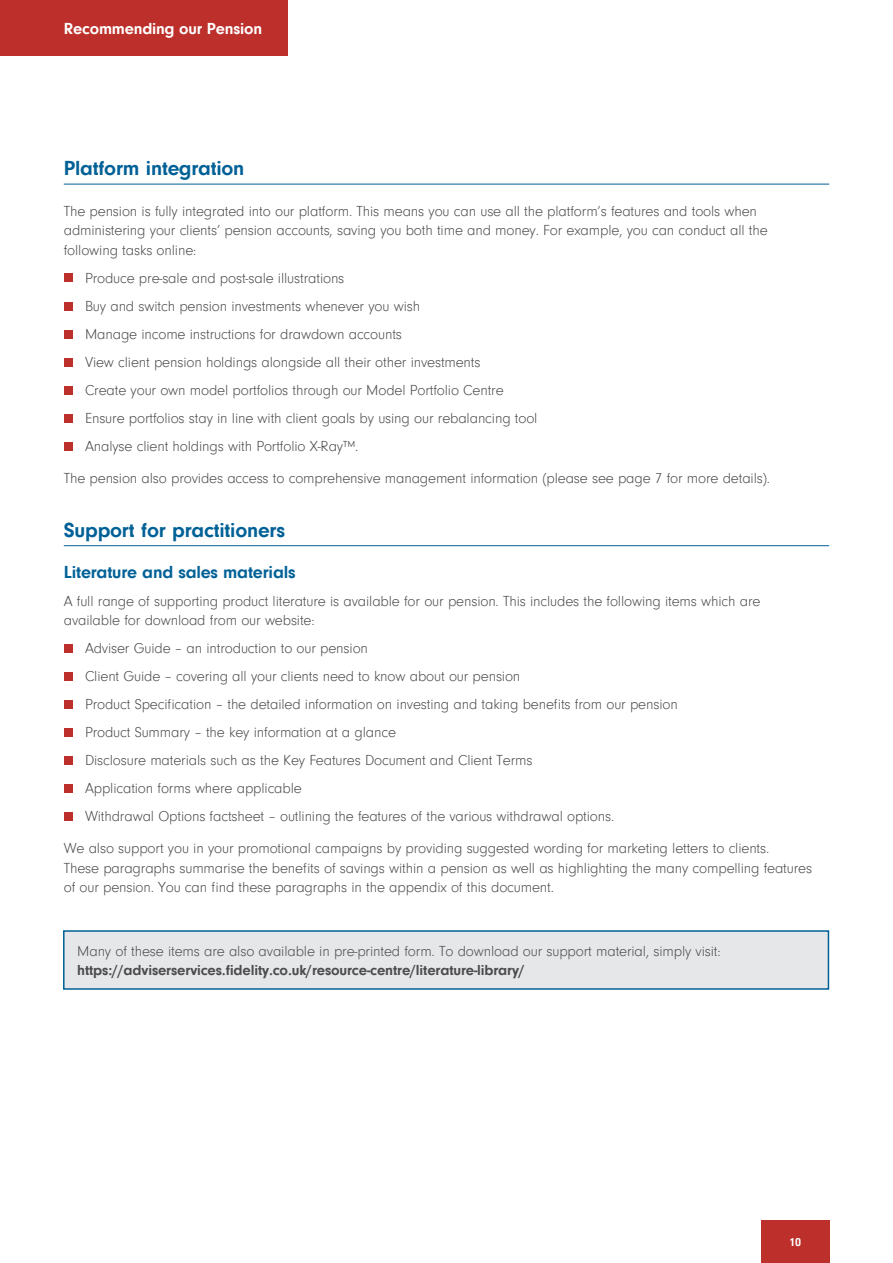
<style>
.page{position:relative;width:893px;height:1263px;background:#fff}
.page>*{position:absolute;margin:0;border:0;box-sizing:border-box;transform-origin:0 0}
.t1{font:700 21px "Neuzeit Gro T";letter-spacing:-.01em;color:#006197}
.t2{font:700 18px "Neuzeit Gro T";letter-spacing:-.01em;color:#006197}
.t3{font:700 16.5px "Neuzeit Gro T";letter-spacing:-.01em;color:#fff}
.t4{font:15px/28px "Neuzeit Gro T Ligh";letter-spacing:-.01em;color:#4c4c4e}
.t5{font:700 15px "Neuzeit Gro T";letter-spacing:-.01em;color:#4c4c4e}
.t6{font:700 12px "Neuzeit Gro T";color:#fff}
</style>
<div class="page">
<div style="left:761px;top:1220px;width:68px;height:43px;background:#bd2f2a"></div>
<div style="left:0;top:0;width:288px;height:55px;background:#bd2f2a"></div>
<hr style="left:64px;top:184px;width:765px;height:1px;background:#006197">
<hr style="left:64px;top:545px;width:765px;height:1px;background:#006197">
<div style="left:64px;top:274px;width:8px;height:8px;background:#bd2f2a"></div>
<div style="left:64px;top:302px;width:8px;height:8px;background:#bd2f2a"></div>
<div style="left:64px;top:330px;width:8px;height:8px;background:#bd2f2a"></div>
<div style="left:64px;top:358px;width:8px;height:8px;background:#bd2f2a"></div>
<div style="left:64px;top:386px;width:8px;height:8px;background:#bd2f2a"></div>
<div style="left:64px;top:414px;width:8px;height:8px;background:#bd2f2a"></div>
<div style="left:64px;top:442px;width:8px;height:8px;background:#bd2f2a"></div>
<div style="left:64px;top:644px;width:8px;height:8px;background:#bd2f2a"></div>
<div style="left:64px;top:672px;width:8px;height:8px;background:#bd2f2a"></div>
<div style="left:64px;top:700px;width:8px;height:8px;background:#bd2f2a"></div>
<div style="left:64px;top:728px;width:8px;height:8px;background:#bd2f2a"></div>
<div style="left:64px;top:756px;width:8px;height:8px;background:#bd2f2a"></div>
<div style="left:64px;top:784px;width:8px;height:8px;background:#bd2f2a"></div>
<div style="left:64px;top:812px;width:8px;height:8px;background:#bd2f2a"></div>
<div style="left:64px;top:931px;width:764px;height:58px;background:#e6e7e8"></div>
<div style="left:63px;top:930px;width:766px;height:60px;border:2px solid #006197"></div>
<p class="t3" style="left:64px;top:20px;width:200px">Recommending our Pension</p>
<h1 class="t1" style="left:64px;top:157px;width:182px">Platform integration</h1>
<p class="t4" style="left:64px;top:202px;width:705px;line-height:19.5px">The pension is fully integrated into our platform. This means you can use all the platform’s features and tools when administering your clients’ pension accounts, saving you both time and money. For example, you can conduct all the following tasks online:</p>
<p class="t4" style="left:85px;top:264px;width:454px">Produce pre-sale and post-sale illustrations<br>Buy and switch pension investments whenever you wish<br>Manage income instructions for drawdown accounts<br>View client pension holdings alongside all their other investments<br>Create your own model portfolios through our Model Portfolio Centre Ensure portfolios stay in line with client goals by using our rebalancing tool Analyse client holdings with Portfolio X-Ray™.</p>
<p class="t4" style="left:64px;top:465px;width:708px">The pension also provides access to comprehensive management information (please see page 7 for more details).</p>
<h1 class="t1" style="left:64px;top:518px;width:223px">Support for practitioners</h1>
<p class="t2" style="left:64px;top:562px;width:233px">Literature and sales materials</p>
<p class="t4" style="left:64px;top:591px;width:698px;line-height:19.5px">A full range of supporting product literature is available for our pension. This includes the following items which are available for download from our website:</p>
<p class="t4" style="left:85px;top:634px;width:594px">Adviser Guide – an introduction to our pension<br>Client Guide – covering all your clients need to know about our pension<br>Product Specification – the detailed information on investing and taking benefits from our pension Product Summary – the key information at a glance<br>Disclosure materials such as the Key Features Document and Client Terms<br>Application forms where applicable<br>Withdrawal Options factsheet – outlining the features of the various withdrawal options.</p>
<p class="t4" style="left:64px;top:839px;width:750px;line-height:19.5px">We also support you in your promotional campaigns by providing suggested wording for marketing letters to clients.<br>These paragraphs summarise the benefits of savings within a pension as well as highlighting the many compelling features of our pension. You can find these paragraphs in the appendix of this document.</p>
<p class="t4" style="left:77px;top:937px;width:645px">Many of these items are also available in pre-printed form. To download our support material, simply visit:</p>
<p class="t5" style="left:77px;top:962px;width:449px">https://adviserservices.fidelity.co.uk/resource-centre/literature-library/</p>
<p class="t6" style="left:789px;top:1235px;width:13px">10</p>
</div>
